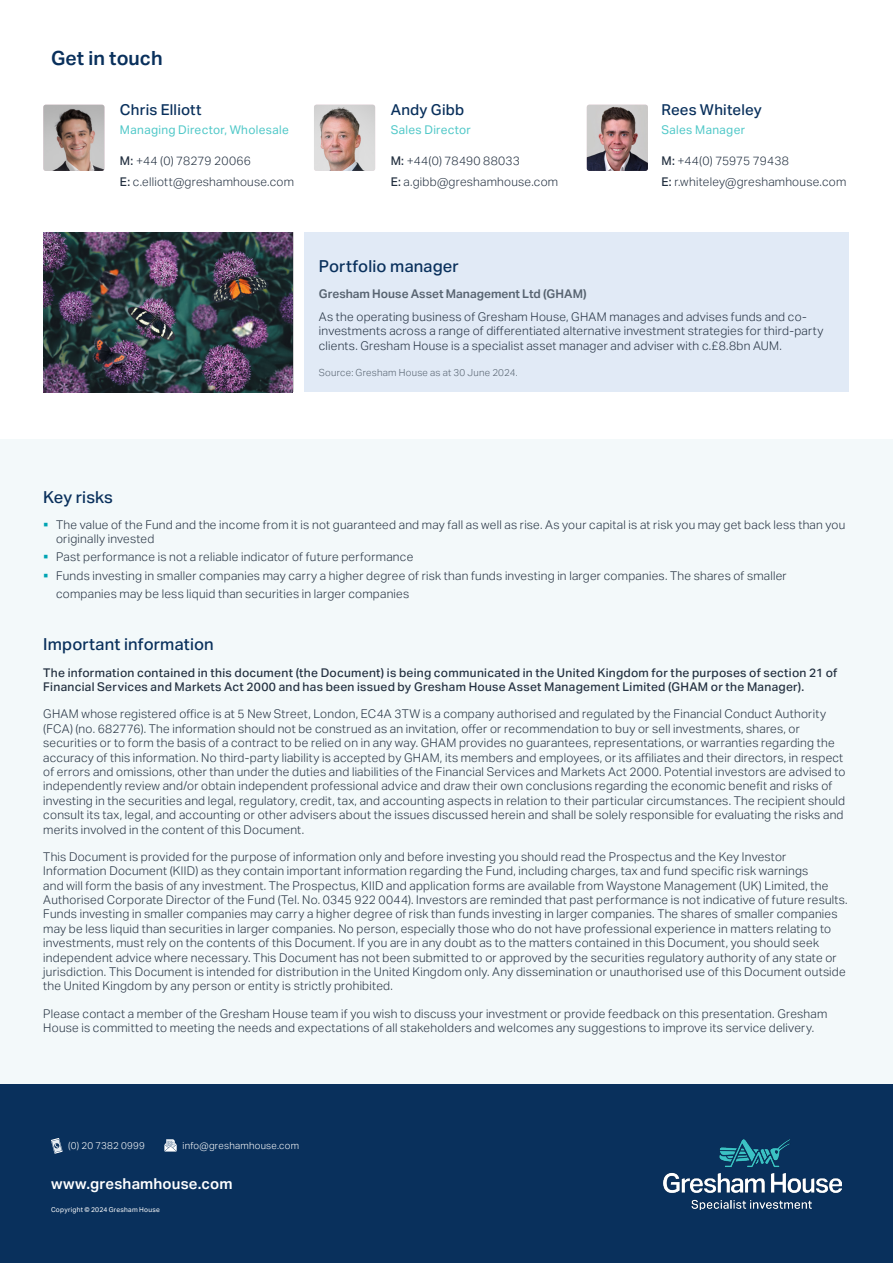
<style>
.page{position:relative;width:893px;height:1263px;background:#fff}
.page>*{position:absolute;margin:0;border:0;box-sizing:border-box;transform-origin:0 0}
.Subheading_L1_-_13_Apt{font:600 19.5px "Aktiv Grotesk";letter-spacing:.005em;color:#09305c}
.Subheading_L2_-_11_13pt{font:500 16.5px "Aktiv Grotesk";letter-spacing:.01em;color:#09305c}
.Names_-_10_Apt{font:500 15px "Aktiv Grotesk";letter-spacing:.015em;color:#09305c}
.Subheading_L3_-_10_12pt{font:600 15px "Aktiv Grotesk";letter-spacing:.015em;color:#fff}
.Body_Text_-_8_Apt{font:300 12px/14.4px "Aktiv Grotesk";letter-spacing:.02em;color:#233040}
.Body_Text_-_8_Apt-2{font:500 12px/14.4px "Aktiv Grotesk";letter-spacing:.025em;color:#233040}
.Job_Title_-_8_Apt{font:12px "Aktiv Grotesk";letter-spacing:.02em;color:#50c8c8}
.Subheading_L3_-_10_12pt-2{font:600 12px "Aktiv Grotesk";color:#576370}
.Body_Text_-_8_Apt-3{font:300 12px "Aktiv Grotesk";color:#233040}
.Footnote_-_6_5_Apt{font:300 9.75px "Aktiv Grotesk";letter-spacing:.025em;color:#576370}
.Footnote_-_6_5_Apt-2{font:300 9.75px "Aktiv Grotesk";letter-spacing:.025em;color:#fff}
.Copyright_-_4_5_7pt{font:6.75px "Aktiv Grotesk";letter-spacing:.03em;color:#fff}
.s1{font-weight:500}
</style>
<div class="page">
<div style="left:0;top:439px;width:893px;height:684px;background:#f3f9fa"></div>
<div style="left:0;top:1084px;width:893px;height:179px;background:#09305c"></div>
<img style="left:43px;top:105px;width:61px;height:66px">
<img style="left:314px;top:105px;width:61px;height:66px">
<img style="left:587px;top:105px;width:61px;height:66px">
<div style="left:304px;top:232px;width:544px;height:160px;background:#e1eaf6"></div>
<img style="left:43px;top:232px;width:250px;height:160px">
<svg style="left:51px;top:1138px;width:12px;height:16px"></svg>
<svg style="left:164px;top:1139px;width:13px;height:12px"></svg>
<img style="left:663px;top:1140px;width:179px;height:70px">
<p class="Subheading_L1_-_13_Apt" style="left:51px;top:47px;width:113px">Get in touch</p>
<p class="Names_-_10_Apt" style="left:120px;top:101px;width:83px">Chris Elliott</p>
<p class="Job_Title_-_8_Apt" style="left:120px;top:123px;width:171px">Managing Director, Wholesale</p>
<p class="Body_Text_-_8_Apt" style="left:120px;top:154px;width:132px"><span class="s1">M:</span> +44 (0) 78279 20066</p>
<p class="Body_Text_-_8_Apt" style="left:120px;top:175px;width:176px"><span class="s1">E:</span> c.elliott@greshamhouse.com</p>
<p class="Names_-_10_Apt" style="left:391px;top:101px;width:75px">Andy Gibb</p>
<p class="Job_Title_-_8_Apt" style="left:391px;top:123px;width:82px">Sales Director</p>
<p class="Body_Text_-_8_Apt" style="left:391px;top:154px;width:131px"><span class="s1">M:</span> +44(0) 78490 88033</p>
<p class="Body_Text_-_8_Apt" style="left:391px;top:175px;width:169px"><span class="s1">E:</span> a.gibb@greshamhouse.com</p>
<p class="Names_-_10_Apt" style="left:661px;top:101px;width:102px">Rees Whiteley</p>
<p class="Job_Title_-_8_Apt" style="left:661px;top:123px;width:85px">Sales Manager</p>
<p class="Body_Text_-_8_Apt-3" style="left:661px;top:154px;width:129px"><span class="s1">M:</span> +44(0) 75975 79438</p>
<p class="Body_Text_-_8_Apt" style="left:661px;top:175px;width:186px"><span class="s1">E:</span> r.whiteley@greshamhouse.com</p>
<p class="Subheading_L2_-_11_13pt" style="left:319px;top:256px;width:141px">Portfolio manager</p>
<p class="Subheading_L3_-_10_12pt-2" style="left:319px;top:287px;width:269px">Gresham House Asset Management Ltd (GHAM)</p>
<p class="Body_Text_-_8_Apt" style="left:319px;top:309px;width:506px">As the operating business of Gresham House, GHAM manages and advises funds and co&shy;investments across a range of differentiated alternative investment strategies for third-party clients. Gresham House is a specialist asset manager and adviser with c.£8.8bn AUM.</p>
<p class="Footnote_-_6_5_Apt" style="left:319px;top:367px;width:200px">Source: Gresham House as at 30 June 2024.</p>
<p class="Subheading_L2_-_11_13pt" style="left:43px;top:488px;width:71px">Key risks</p>
<p class="Body_Text_-_8_Apt" style="left:56px;top:518px;width:791px;line-height:13.5px">The value of the Fund and the income from it is not guaranteed and may fall as well as rise. As your capital is at risk you may get back less than you originally invested</p>
<p class="Body_Text_-_8_Apt" style="left:56px;top:550px;width:359px">Past performance is not a reliable indicator of future performance</p>
<p class="Body_Text_-_8_Apt" style="left:56px;top:567px;width:732px;line-height:18px">Funds investing in smaller companies may carry a higher degree of risk than funds investing in larger companies. The shares of smaller companies may be less liquid than securities in larger companies</p>
<p class="Subheading_L2_-_11_13pt" style="left:43px;top:634px;width:172px">Important information</p>
<p class="Body_Text_-_8_Apt-2" style="left:43px;top:665px;width:796px">The information contained in this document (the Document) is being communicated in the United Kingdom for the purposes of section 21 of<br>Financial Services and Markets Act 2000 and has been issued by Gresham House Asset Management Limited (GHAM or the Manager).</p>
<p class="Body_Text_-_8_Apt" style="left:43px;top:707px;width:804px">GHAM whose registered office is at 5 New Street, London, EC4A 3TW is a company authorised and regulated by the Financial Conduct Authority (FCA) (no. 682776). The information should not be construed as an invitation, offer or recommendation to buy or sell investments, shares, or securities or to form the basis of a contract to be relied on in any way. GHAM provides no guarantees, representations, or warranties regarding the accuracy of this information. No third-party liability is accepted by GHAM, its members and employees, or its affiliates and their directors, in respect of errors and omissions, other than under the duties and liabilities of the Financial Services and Markets Act 2000. Potential investors are advised to independently review and/or obtain independent professional advice and draw their own conclusions regarding the economic benefit and risks of investing in the securities and legal, regulatory, credit, tax, and accounting aspects in relation to their particular circumstances. The recipient should consult its tax, legal, and accounting or other advisers about the issues discussed herein and shall be solely responsible for evaluating the risks and merits involved in the content of this Document.</p>
<p class="Body_Text_-_8_Apt" style="left:43px;top:849px;width:806px">This Document is provided for the purpose of information only and before investing you should read the Prospectus and the Key Investor Information Document (KIID) as they contain important information regarding the Fund, including charges, tax and fund specific risk warnings<br>and will form the basis of any investment. The Prospectus, KIID and application forms are available from Waystone Management (UK) Limited, the Authorised Corporate Director of the Fund (Tel. No. 0345 922 0044). Investors are reminded that past performance is not indicative of future results.<br>Funds investing in smaller companies may carry a higher degree of risk than funds investing in larger companies. The shares of smaller companies may be less liquid than securities in larger companies. No person, especially those who do not have professional experience in matters relating to investments, must rely on the contents of this Document. If you are in any doubt as to the matters contained in this Document, you should seek independent advice where necessary. This Document has not been submitted to or approved by the securities regulatory authority of any state or jurisdiction. This Document is intended for distribution in the United Kingdom only. Any dissemination or unauthorised use of this Document outside the United Kingdom by any person or entity is strictly prohibited.</p>
<p class="Body_Text_-_8_Apt" style="left:43px;top:1006px;width:785px">Please contact a member of the Gresham House team if you wish to discuss your investment or provide feedback on this presentation. Gresham<br>House is committed to meeting the needs and expectations of all stakeholders and welcomes any suggestions to improve its service delivery.</p>
<p class="Footnote_-_6_5_Apt-2" style="left:68px;top:1140px;width:78px">(0) 20 7382 0999</p>
<p class="Footnote_-_6_5_Apt-2" style="left:182px;top:1140px;width:118px">info@greshamhouse.com</p>
<p class="Subheading_L3_-_10_12pt" style="left:51px;top:1175px;width:183px">www.greshamhouse.com</p>
<p class="Copyright_-_4_5_7pt" style="left:51px;top:1206px;width:110px">Copyright © 2024 Gresham House</p>
</div>
